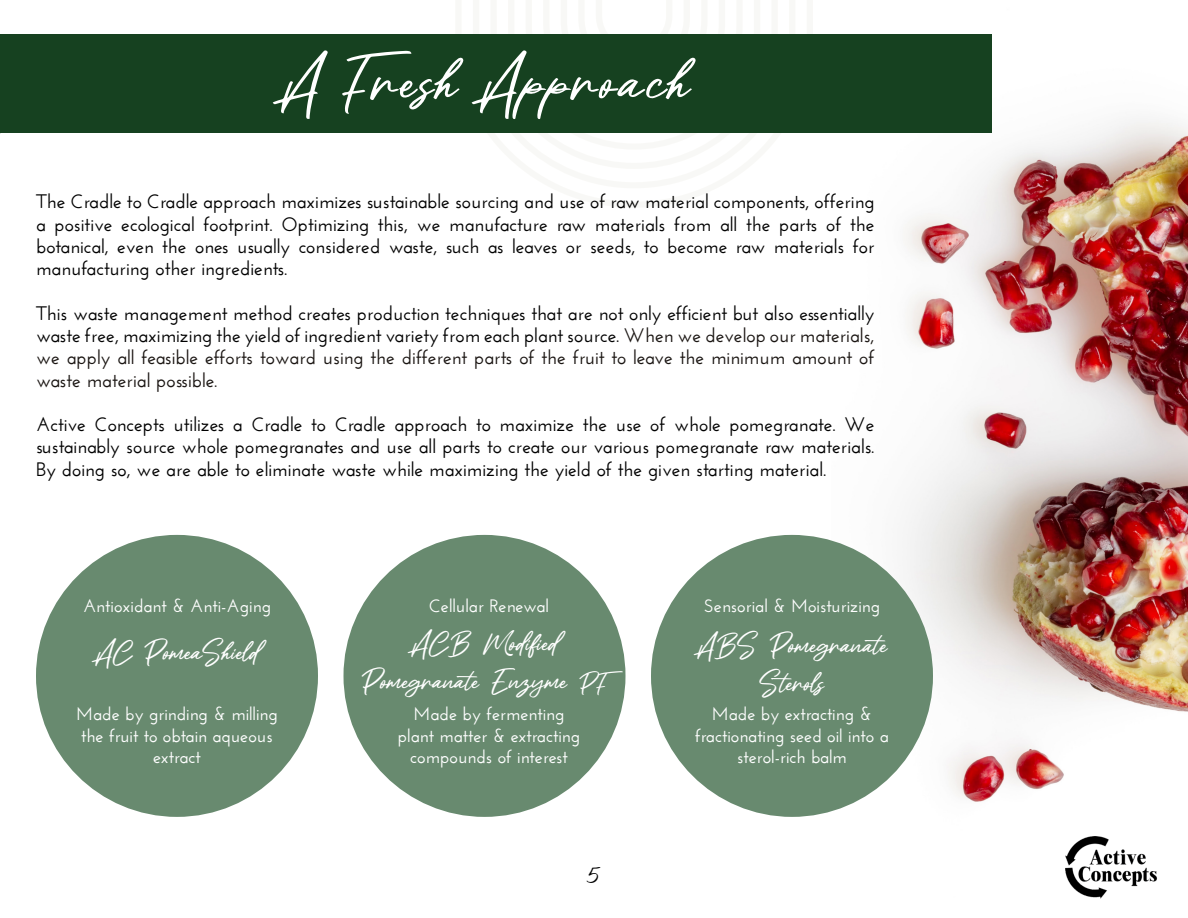
<style>
.page{position:relative;width:1188px;height:918px;background:#fff}
.page>*{position:absolute;margin:0;border:0;box-sizing:border-box;transform-origin:0 0}
.t1{font:70.5px "Maytra";letter-spacing:.05em;color:#fff}
.t2{font:31.5px/37.8px "Maytra";color:#fff;text-align:center}
.t3{font:28.5px "Maytra";color:#000}
.t4{font:600 19.5px/22.4px "Josefin Sans";color:#000;text-align:justify}
.t5{font:600 18px/21.6px "Josefin Sans";color:#fff;text-align:center}
.s1{color:#1a1512}
.s2{font-size:27px}
</style>
<div class="page">
<img style="left:831px;top:120px;width:357px;height:779px">
<img style="left:1065px;top:837px;width:93px;height:61px">
<div style="left:0;top:34px;width:992px;height:100px;background:#164120"></div>
<div style="left:36px;top:535px;width:282px;height:282px;background:#688a6f;border-radius:50%"></div>
<div style="left:344px;top:535px;width:282px;height:282px;background:#688a6f;border-radius:50%"></div>
<div style="left:651px;top:535px;width:282px;height:282px;background:#688a6f;border-radius:50%"></div>
<p class="t1" style="left:279px;top:48px;width:413px">A Fresh Approach</p>
<p class="t4" style="left:36px;top:190px;width:840px">The Cradle to Cradle approach maximizes sustainable sourcing and use of raw material components, offering a positive ecological footprint. Optimizing this, we manufacture raw materials from all the parts of the botanical, even the ones usually considered waste, such as leaves or seeds, to become raw materials for manufacturing other ingredients.</p>
<p class="t4" style="left:36px;top:302px;width:840px">This waste management method creates production techniques that are not only efficient but also essentially waste free, maximizing the yield of ingredient variety from each plant source. <span class="s1">When we develop our materials, we apply all feasible efforts toward using the different parts of the fruit to leave the minimum amount of waste material possible.</span></p>
<p class="t4" style="left:36px;top:413px;width:840px">Active Concepts utilizes a Cradle to Cradle approach to maximize the use of whole pomegranate. We sustainably source whole pomegranates and use all parts to create our various pomegranate raw materials.<br>By doing so, we are able to eliminate waste while maximizing the yield of the given starting material.</p>
<p class="t5" style="left:83px;top:595px;width:189px">Antioxidant &amp; Anti-Aging</p>
<p class="t5" style="left:429px;top:595px;width:122px">Cellular Renewal</p>
<p class="t2" style="left:94px;top:636px;width:166px">AC PomeaShield</p>
<p class="t2" style="left:411px;top:627px;width:149px">ACB Modified</p>
<p class="t2" style="left:362px;top:664px;width:262px">Pomegranate Enzyme <span class="s2">PF</span></p>
<p class="t5" style="left:76px;top:703px;width:203px">Made by grinding &amp; milling the fruit to obtain aqueous extract</p>
<p class="t5" style="left:398px;top:703px;width:184px">Made by fermenting plant matter &amp; extracting compounds of interest</p>
<p class="t3" style="left:588px;top:859px;width:13px">5</p>
<p class="t5" style="left:704px;top:595px;width:178px">Sensorial &amp; Moisturizing</p>
<p class="t2" style="left:697px;top:629px;width:192px">ABS Pomegranate<br>Sterols</p>
<p class="t5" style="left:695px;top:703px;width:195px">Made by extracting &amp; fractionating seed oil into a sterol-rich balm</p>
</div>
